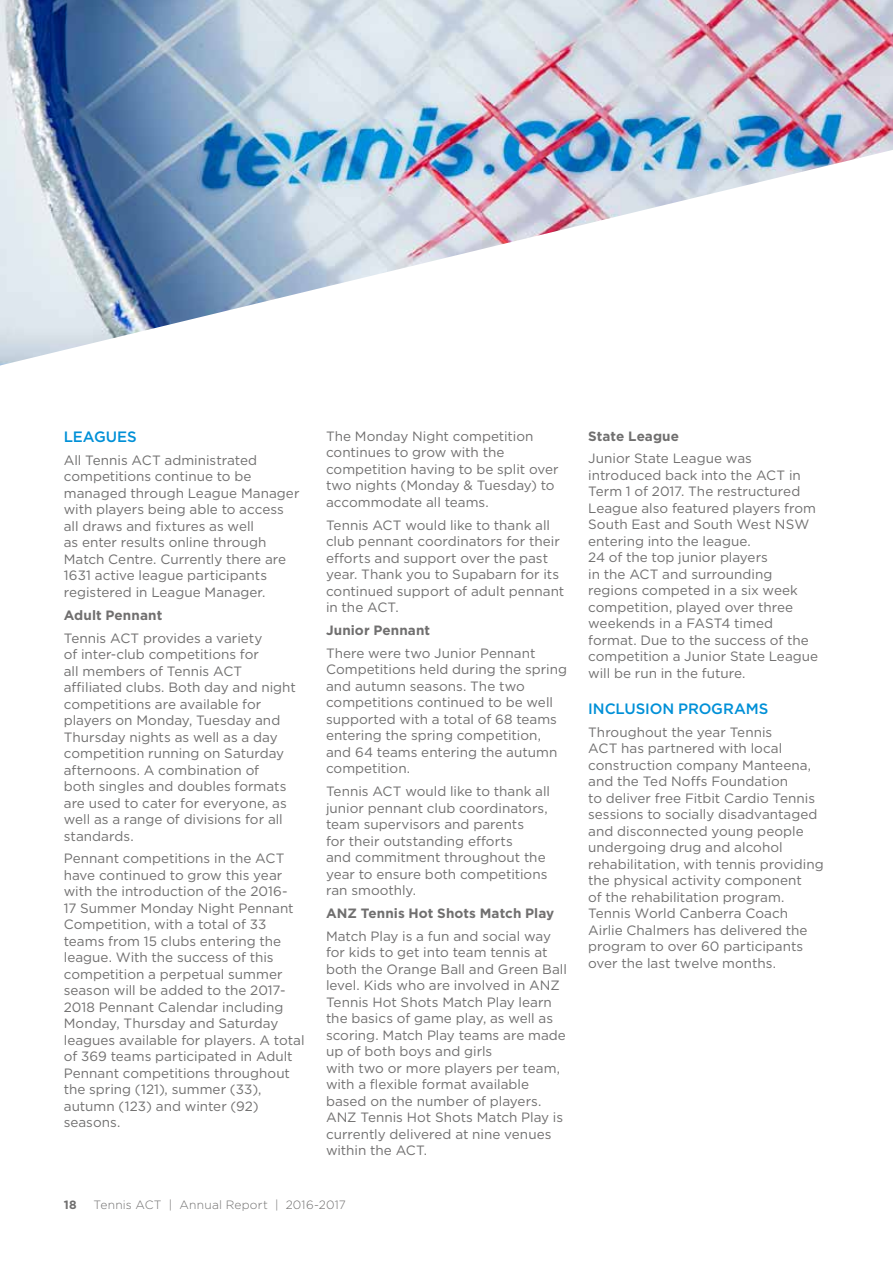
<style>
.page{position:relative;width:893px;height:1263px;background:#fff}
.page>*{position:absolute;margin:0;border:0;box-sizing:border-box;transform-origin:0 0}
.t1{font:500 15px "Gotham";letter-spacing:-.005em;color:#0090d7}
.t2{font:13.5px/16.5px "Gotham";color:#706f6f}
.t3{font:700 13.5px "Gotham";letter-spacing:.005em;color:#706f6f}
.t4{font:300 12px "Gotham";letter-spacing:.02em;color:#706f6f}
.t5{font:700 12px "Gotham";color:#706f6f}
</style>
<div class="page">
<img style="left:0;top:0;width:893px;height:365px">
<p class="t1" style="left:64px;top:427px;width:75px">LEAGUES</p>
<p class="t2" style="left:64px;top:451px;width:237px">All Tennis ACT administrated competitions continue to be managed through League Manager with players being able to access all draws and fixtures as well<br>as enter results online through<br>Match Centre. Currently there are<br>1631 active league participants registered in League Manager.</p>
<p class="t3" style="left:64px;top:606px;width:100px">Adult Pennant</p>
<p class="t2" style="left:64px;top:629px;width:234px">Tennis ACT provides a variety<br>of inter-club competitions for<br>all members of Tennis ACT affiliated clubs. Both day and night competitions are available for players on Monday, Tuesday and<br>Thursday nights as well as a day competition running on Saturday afternoons. A combination of<br>both singles and doubles formats are used to cater for everyone, as well as a range of divisions for all standards.</p>
<p class="t2" style="left:64px;top:850px;width:242px">Pennant competitions in the ACT have continued to grow this year with the introduction of the 2016-<br>17 Summer Monday Night Pennant<br>Competition, with a total of 33 teams from 15 clubs entering the league. With the success of this competition a perpetual summer season will be added to the 2017-<br>2018 Pennant Calendar including<br>Monday, Thursday and Saturday leagues available for players. A total of 369 teams participated in Adult<br>Pennant competitions throughout the spring (121), summer (33), autumn (123) and winter (92) seasons.</p>
<p class="t2" style="left:326px;top:427px;width:234px">The Monday Night competition continues to grow with the competition having to be split over two nights (Monday &amp; Tuesday) to accommodate all teams.</p>
<p class="t2" style="left:326px;top:516px;width:240px">Tennis ACT would like to thank all club pennant coordinators for their efforts and support over the past year. Thank you to Supabarn for its continued support of adult pennant in the ACT.</p>
<p class="t3" style="left:326px;top:621px;width:106px">Junior Pennant</p>
<p class="t2" style="left:326px;top:644px;width:242px">There were two Junior Pennant<br>Competitions held during the spring and autumn seasons. The two competitions continued to be well supported with a total of 68 teams entering the spring competition, and 64 teams entering the autumn competition.</p>
<p class="t2" style="left:326px;top:783px;width:226px">Tennis ACT would like to thank all junior pennant club coordinators, team supervisors and parents<br>for their outstanding efforts<br>and commitment throughout the year to ensure both competitions ran smoothly.</p>
<p class="t3" style="left:326px;top:904px;width:230px">ANZ Tennis Hot Shots Match Play</p>
<p class="t2" style="left:326px;top:927px;width:242px">Match Play is a fun and social way for kids to get into team tennis at both the Orange Ball and Green Ball level. Kids who are involved in ANZ<br>Tennis Hot Shots Match Play learn the basics of game play, as well as scoring. Match Play teams are made up of both boys and girls<br>with two or more players per team, with a flexible format available based on the number of players.<br>ANZ Tennis Hot Shots Match Play is currently delivered at nine venues within the ACT.</p>
<p class="t5" style="left:64px;top:1196px;width:14px">18</p>
<p class="t4" style="left:94px;top:1197px;width:254px">Tennis ACT | Annual Report | 2016-2017</p>
<p class="t3" style="left:588px;top:427px;width:92px">State League</p>
<p class="t2" style="left:588px;top:450px;width:231px">Junior State League was introduced back into the ACT in<br>Term 1 of 2017. The restructured<br>League also featured players from<br>South East and South West NSW entering into the league.<br>24 of the top junior players<br>in the ACT and surrounding regions competed in a six week competition, played over three weekends in a FAST4 timed format. Due to the success of the competition a Junior State League will be run in the future.</p>
<p class="t1" style="left:588px;top:699px;width:182px">INCLUSION PROGRAMS</p>
<p class="t2" style="left:588px;top:723px;width:237px">Throughout the year Tennis<br>ACT has partnered with local construction company Manteena, and the Ted Noffs Foundation<br>to deliver free Fitbit Cardio Tennis sessions to socially disadvantaged and disconnected young people undergoing drug and alcohol rehabilitation, with tennis providing the physical activity component<br>of the rehabilitation program.<br>Tennis World Canberra Coach<br>Airlie Chalmers has delivered the program to over 60 participants over the last twelve months.</p>
</div>
